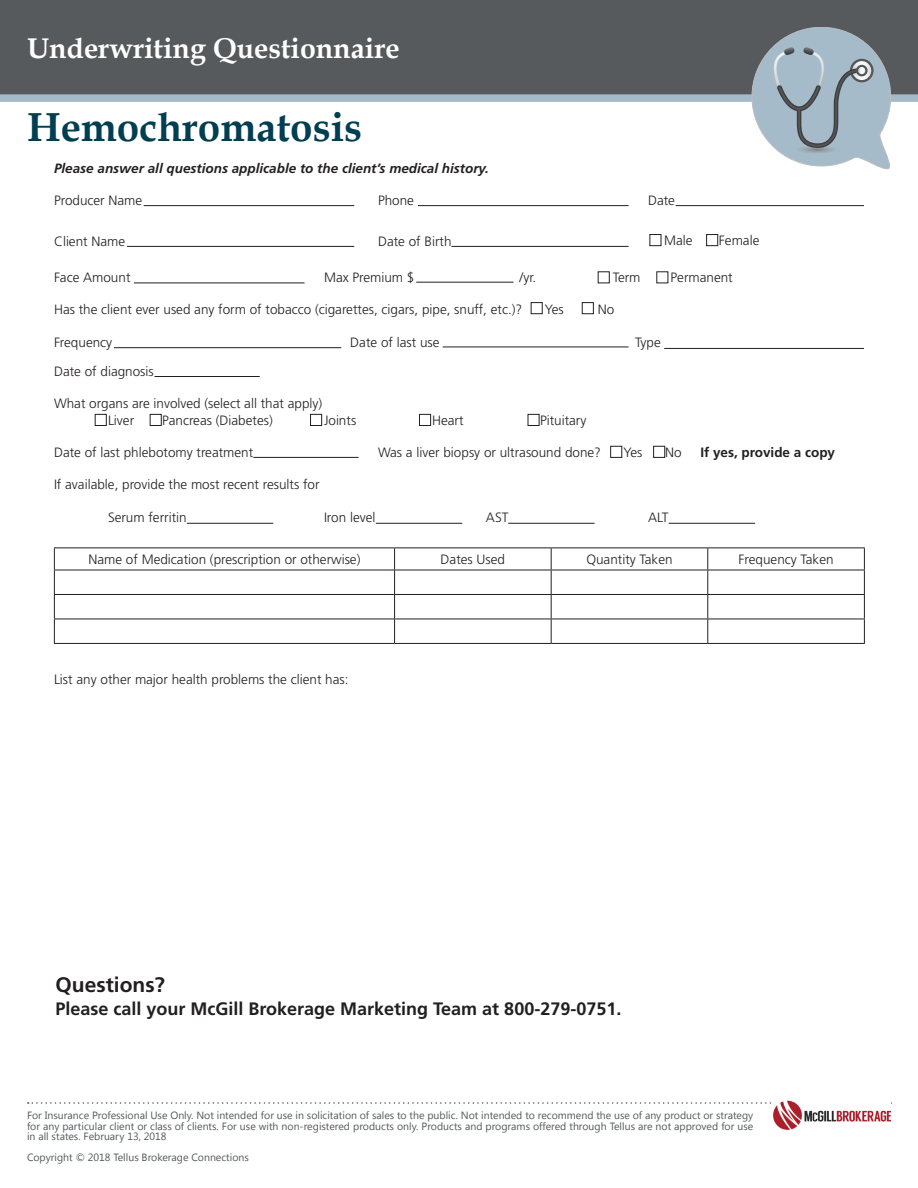
<style>
.page{position:relative;width:918px;height:1188px;background:#fff}
.page>*{position:absolute;margin:0;border:0;box-sizing:border-box;transform-origin:0 0}
.t1{font:700 40.5px "Book Antiqua";color:#003e52}
.t2{font:700 28.5px "Book Antiqua";color:#fff}
.t3{font:700 21px "Frutiger";color:#231f20}
.t4{font:700 18px "Frutiger";color:#231f20}
.t5{font:300 13.5px "Frutiger";color:#231f20}
.t6{font:italic 700 13.5px "Frutiger";color:#231f20}
.t7{font:700 13.5px "Frutiger";color:#231f20}
.t8{font:10.5px/10.5px "Segoe UI";color:#54575a;text-align:justify}
</style>
<div class="page">
<div style="left:650px;top:234px;width:11px;height:12px;border:1px solid #231f20"></div>
<div style="left:706px;top:234px;width:12px;height:12px;border:1px solid #231f20"></div>
<hr style="left:144px;top:205px;width:210px;height:1px;background:#231f20">
<hr style="left:114px;top:347px;width:227px;height:1px;background:#231f20">
<hr style="left:443px;top:347px;width:186px;height:1px;background:#231f20">
<hr style="left:664px;top:348px;width:200px;height:1px;background:#231f20">
<hr style="left:127px;top:246px;width:227px;height:1px;background:#231f20">
<hr style="left:418px;top:205px;width:211px;height:1px;background:#231f20">
<hr style="left:451px;top:246px;width:178px;height:1px;background:#231f20">
<hr style="left:676px;top:205px;width:188px;height:1px;background:#231f20">
<hr style="left:416px;top:282px;width:98px;height:1px;background:#231f20">
<hr style="left:134px;top:283px;width:171px;height:1px;background:#231f20">
<div style="left:531px;top:302px;width:12px;height:12px;border:1px solid #231f20"></div>
<div style="left:598px;top:271px;width:12px;height:12px;border:1px solid #231f20"></div>
<div style="left:582px;top:302px;width:12px;height:12px;border:1px solid #231f20"></div>
<svg style="left:28px;top:1102px;width:744px;height:2px"></svg>
<div style="left:0;top:0;width:918px;height:98px;background:#565a5c"></div>
<div style="left:0;top:94px;width:918px;height:8px;background:#a6bbc9"></div>
<svg style="left:752px;top:27px;width:139px;height:142px"></svg>
<img style="left:774px;top:1100px;width:117px;height:30px">
<div style="left:95px;top:414px;width:12px;height:12px;border:1px solid #231f20"></div>
<div style="left:150px;top:414px;width:12px;height:12px;border:1px solid #231f20"></div>
<hr style="left:154px;top:376px;width:106px;height:1px;background:#231f20">
<div style="left:310px;top:414px;width:12px;height:12px;border:1px solid #231f20"></div>
<div style="left:419px;top:414px;width:12px;height:12px;border:1px solid #231f20"></div>
<div style="left:528px;top:414px;width:12px;height:12px;border:1px solid #231f20"></div>
<hr style="left:253px;top:457px;width:106px;height:1px;background:#231f20">
<div style="left:610px;top:446px;width:12px;height:12px;border:1px solid #231f20"></div>
<div style="left:653px;top:446px;width:12px;height:12px;border:1px solid #231f20"></div>
<hr style="left:376px;top:523px;width:86px;height:1px;background:#231f20">
<hr style="left:187px;top:523px;width:86px;height:1px;background:#231f20">
<hr style="left:669px;top:523px;width:86px;height:1px;background:#231f20">
<hr style="left:508px;top:523px;width:87px;height:1px;background:#231f20">
<hr style="left:54px;top:594px;width:341px;height:1px;background:#231f20">
<hr style="left:395px;top:594px;width:156px;height:1px;background:#231f20">
<hr style="left:551px;top:594px;width:157px;height:1px;background:#231f20">
<hr style="left:708px;top:594px;width:157px;height:1px;background:#231f20">
<hr style="left:54px;top:619px;width:341px;height:1px;background:#231f20">
<hr style="left:395px;top:619px;width:156px;height:1px;background:#231f20">
<hr style="left:551px;top:619px;width:157px;height:1px;background:#231f20">
<hr style="left:708px;top:619px;width:157px;height:1px;background:#231f20">
<hr style="left:54px;top:643px;width:341px;height:1px;background:#231f20">
<hr style="left:395px;top:643px;width:156px;height:1px;background:#231f20">
<hr style="left:551px;top:643px;width:157px;height:1px;background:#231f20">
<hr style="left:708px;top:643px;width:157px;height:1px;background:#231f20">
<hr style="left:54px;top:548px;width:341px;height:1px;background:#231f20">
<svg style="left:54px;top:548px;width:1px;height:95px"></svg>
<hr style="left:395px;top:548px;width:156px;height:1px;background:#231f20">
<svg style="left:394px;top:548px;width:1px;height:95px"></svg>
<hr style="left:551px;top:548px;width:157px;height:1px;background:#231f20">
<svg style="left:551px;top:548px;width:1px;height:95px"></svg>
<hr style="left:708px;top:548px;width:157px;height:1px;background:#231f20">
<svg style="left:707px;top:548px;width:1px;height:95px"></svg>
<svg style="left:864px;top:548px;width:1px;height:95px"></svg>
<hr style="left:54px;top:570px;width:341px;height:1px;background:#231f20">
<hr style="left:395px;top:570px;width:156px;height:1px;background:#231f20">
<hr style="left:551px;top:570px;width:157px;height:1px;background:#231f20">
<hr style="left:708px;top:570px;width:157px;height:1px;background:#231f20">
<h2 class="t2" style="left:27px;top:28px;width:374px">Underwriting Questionnaire</h2>
<h1 class="t1" style="left:27px;top:100px;width:337px">Hemochromatosis</h1>
<p class="t6" style="left:54px;top:160px;width:436px">Please answer all questions applicable to the client’s medical history.</p>
<p class="t5" style="left:54px;top:193px;width:90px">Producer Name</p>
<p class="t5" style="left:378px;top:193px;width:38px">Phone</p>
<p class="t5" style="left:648px;top:193px;width:28px">Date</p>
<p class="t5" style="left:54px;top:233px;width:73px">Client Name</p>
<p class="t5" style="left:378px;top:233px;width:75px">Date of Birth</p>
<p class="t5" style="left:664px;top:233px;width:30px">Male</p>
<p class="t5" style="left:719px;top:233px;width:42px">Female</p>
<p class="t5" style="left:54px;top:269px;width:78px">Face Amount</p>
<p class="t5" style="left:324px;top:269px;width:92px">Max Premium $</p>
<p class="t5" style="left:520px;top:269px;width:18px">/yr.</p>
<p class="t5" style="left:613px;top:269px;width:29px">Term</p>
<p class="t5" style="left:671px;top:269px;width:64px">Permanent</p>
<p class="t5" style="left:54px;top:302px;width:470px">Has the client ever used any form of tobacco (cigarettes, cigars, pipe, snuff, etc.)?</p>
<p class="t5" style="left:545px;top:302px;width:21px">Yes</p>
<p class="t5" style="left:598px;top:302px;width:18px">No</p>
<p class="t5" style="left:54px;top:334px;width:60px">Frequency</p>
<p class="t5" style="left:350px;top:334px;width:91px">Date of last use</p>
<p class="t5" style="left:635px;top:334px;width:27px">Type</p>
<p class="t5" style="left:54px;top:364px;width:101px">Date of diagnosis</p>
<p class="t5" style="left:54px;top:396px;width:270px">What organs are involved (select all that apply)</p>
<p class="t5" style="left:108px;top:412px;width:28px">Liver</p>
<p class="t5" style="left:162px;top:412px;width:112px">Pancreas (Diabetes)</p>
<p class="t5" style="left:324px;top:412px;width:34px">Joints</p>
<p class="t5" style="left:432px;top:412px;width:33px">Heart</p>
<p class="t5" style="left:540px;top:412px;width:48px">Pituitary</p>
<p class="t5" style="left:54px;top:445px;width:201px">Date of last phlebotomy treatment</p>
<p class="t5" style="left:378px;top:445px;width:225px">Was a liver biopsy or ultrasound done?</p>
<p class="t5" style="left:624px;top:445px;width:21px">Yes</p>
<p class="t5" style="left:665px;top:445px;width:18px">No</p>
<p class="t7" style="left:700px;top:444px;width:136px">If yes, provide a copy</p>
<p class="t5" style="left:54px;top:477px;width:267px">If available, provide the most recent results for</p>
<p class="t5" style="left:108px;top:509px;width:80px">Serum ferritin</p>
<p class="t5" style="left:324px;top:509px;width:53px">Iron level</p>
<p class="t5" style="left:486px;top:509px;width:24px">AST</p>
<p class="t5" style="left:648px;top:509px;width:22px">ALT</p>
<p class="t5" style="left:88px;top:552px;width:274px">Name of Medication (prescription or otherwise)</p>
<p class="t5" style="left:441px;top:552px;width:66px">Dates Used</p>
<p class="t5" style="left:586px;top:552px;width:88px">Quantity Taken</p>
<p class="t5" style="left:739px;top:552px;width:97px">Frequency Taken</p>
<p class="t5" style="left:54px;top:671px;width:296px">List any other major health problems the client has:</p>
<p class="t3" style="left:56px;top:972px;width:111px">Questions?</p>
<p class="t4" style="left:56px;top:998px;width:567px">Please call your McGill Brokerage Marketing Team at 800-279-0751.</p>
<p class="t8" style="left:27px;top:1110px;width:728px">For Insurance Professional Use Only. Not intended for use in solicitation of sales to the public. Not intended to recommend the use of any product or strategy for any particular client or class of clients. For use with non-registered products only. Products and programs offered through Tellus are not approved for use in all states. February 13, 2018</p>
<p class="t8" style="left:27px;top:1152px;width:223px">Copyright © 2018 Tellus Brokerage Connections</p>
</div>
